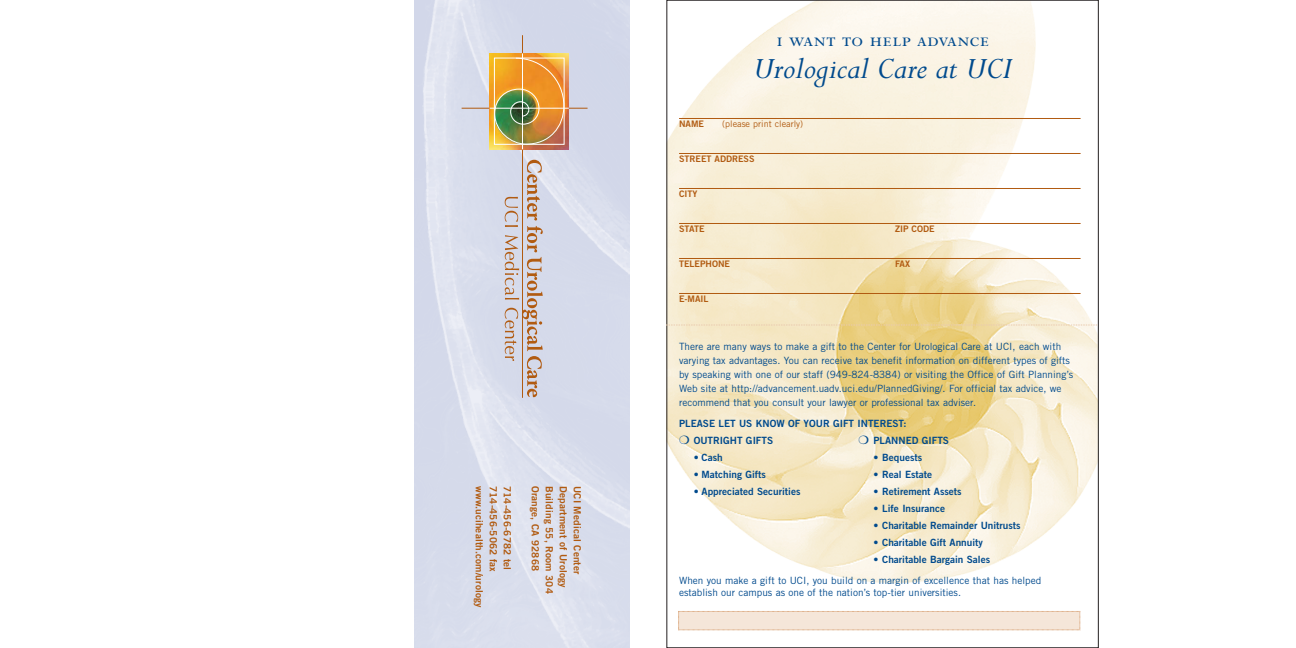
<style>
.page{position:relative;width:1296px;height:648px;background:#fff}
.page>*{position:absolute;margin:0;border:0;box-sizing:border-box;transform-origin:0 0}
.t1{font:italic 34px "Perpetua";color:#004a8d}
.t2{font:22px "Perpetua Exp";letter-spacing:.02em;color:#004a8d}
.t3{font:10px/14px "Trade Gothic";color:#004a8d}
.t4{font:10px/17px "Trade Gothic Bold Two";color:#004a8d}
.t5{font:10px "Trade Gothic Bold Two";letter-spacing:.01em;color:#b15b11}
.t6{font:9px "Trade Gothic Bold Two";color:#b15b11}
.t7{font:9px "Trade Gothic";color:#b15b11}
</style>
<div class="page">
<img style="left:414px;top:0;width:216px;height:648px">
<img style="left:490px;top:144px;width:79px;height:5px">
<svg style="left:505px;top:160px;width:38px;height:237px;background:#cec3c3"></svg>
<hr style="left:522px;top:149px;width:1px;height:249px;background:#b15b11">
<hr style="left:522px;top:53px;width:1px;height:96px;background:#fff">
<img style="left:462px;top:35px;width:126px;height:109px">
<img style="left:669px;top:2px;width:428px;height:581px">
<hr style="left:679px;top:118px;width:402px;height:1px;background:#b15b11">
<hr style="left:679px;top:153px;width:402px;height:1px;background:#b15b11">
<hr style="left:679px;top:188px;width:402px;height:1px;background:#b15b11">
<hr style="left:679px;top:223px;width:402px;height:1px;background:#b15b11">
<hr style="left:679px;top:258px;width:402px;height:1px;background:#b15b11">
<hr style="left:679px;top:293px;width:402px;height:1px;background:#b15b11">
<svg style="left:666px;top:325px;width:431px;height:1px"></svg>
<svg style="left:678px;top:611px;width:403px;height:20px;background:#f3e2d4"></svg>
<p class="t5" style="left:483px;top:486px;width:123px;rotate:90deg">www.ucihealth.com/urology</p>
<p class="t5" style="left:497px;top:486px;width:87px;rotate:90deg">714-456-5062 fax</p>
<p class="t5" style="left:511px;top:486px;width:86px;rotate:90deg">714-456-6782 tel</p>
<p class="t5" style="left:539px;top:486px;width:86px;rotate:90deg">Orange, CA 92868</p>
<p class="t5" style="left:553px;top:486px;width:109px;rotate:90deg">Building 55, Room 304</p>
<p class="t5" style="left:567px;top:486px;width:103px;rotate:90deg">Department of Urology</p>
<p class="t5" style="left:581px;top:486px;width:90px;rotate:90deg">UCI Medical Center</p>
<h2 class="t2" style="left:777px;top:32px;width:214px">i want to help advance</h2>
<h1 class="t1" style="left:753px;top:56px;width:260px">Urological Care at UCI</h1>
<p class="t6" style="left:679px;top:121px;width:26px">NAME</p>
<p class="t7" style="left:722px;top:121px;width:83px">(please print clearly)</p>
<p class="t6" style="left:679px;top:156px;width:77px">STREET ADDRESS</p>
<p class="t6" style="left:679px;top:191px;width:20px">CITY</p>
<p class="t6" style="left:679px;top:226px;width:27px">STATE</p>
<p class="t6" style="left:895px;top:226px;width:41px">ZIP CODE</p>
<p class="t6" style="left:679px;top:261px;width:52px">TELEPHONE</p>
<p class="t6" style="left:895px;top:261px;width:17px">FAX</p>
<p class="t6" style="left:679px;top:296px;width:31px">E-MAIL</p>
<p class="t3" style="left:679px;top:341px;width:396px">There are many ways to make a gift to the Center for Urological Care at UCI, each with varying tax advantages. You can receive tax benefit information on different types of gifts by speaking with one of our staff (949-824-8384) or visiting the Office of Gift Planning’s Web site at http://advancement.uadv.uci.edu/PlannedGiving/. For official tax advice, we recommend that you consult your lawyer or professional tax adviser.</p>
<p class="t4" style="left:679px;top:416px;width:229px">PLEASE LET US KNOW OF YOUR GIFT INTEREST: ❍ OUTRIGHT GIFTS</p>
<p class="t4" style="left:859px;top:433px;width:92px">❍ PLANNED GIFTS</p>
<p class="t4" style="left:694px;top:450px;width:30px">• Cash</p>
<p class="t4" style="left:874px;top:450px;width:50px">• Bequests</p>
<p class="t4" style="left:694px;top:467px;width:74px">• Matching Gifts</p>
<p class="t4" style="left:874px;top:467px;width:60px">• Real Estate</p>
<p class="t4" style="left:694px;top:484px;width:108px">• Appreciated Securities</p>
<p class="t4" style="left:874px;top:484px;width:90px">• Retirement Assets</p>
<p class="t4" style="left:874px;top:501px;width:73px">• Life Insurance</p>
<p class="t4" style="left:874px;top:518px;width:149px">• Charitable Remainder Unitrusts</p>
<p class="t4" style="left:874px;top:535px;width:111px">• Charitable Gift Annuity</p>
<p class="t4" style="left:874px;top:552px;width:118px">• Charitable Bargain Sales</p>
<p class="t3" style="left:679px;top:576px;width:364px;line-height:12px">When you make a gift to UCI, you build on a margin of excellence that has helped establish our campus as one of the nation’s top-tier universities.</p>
</div>
